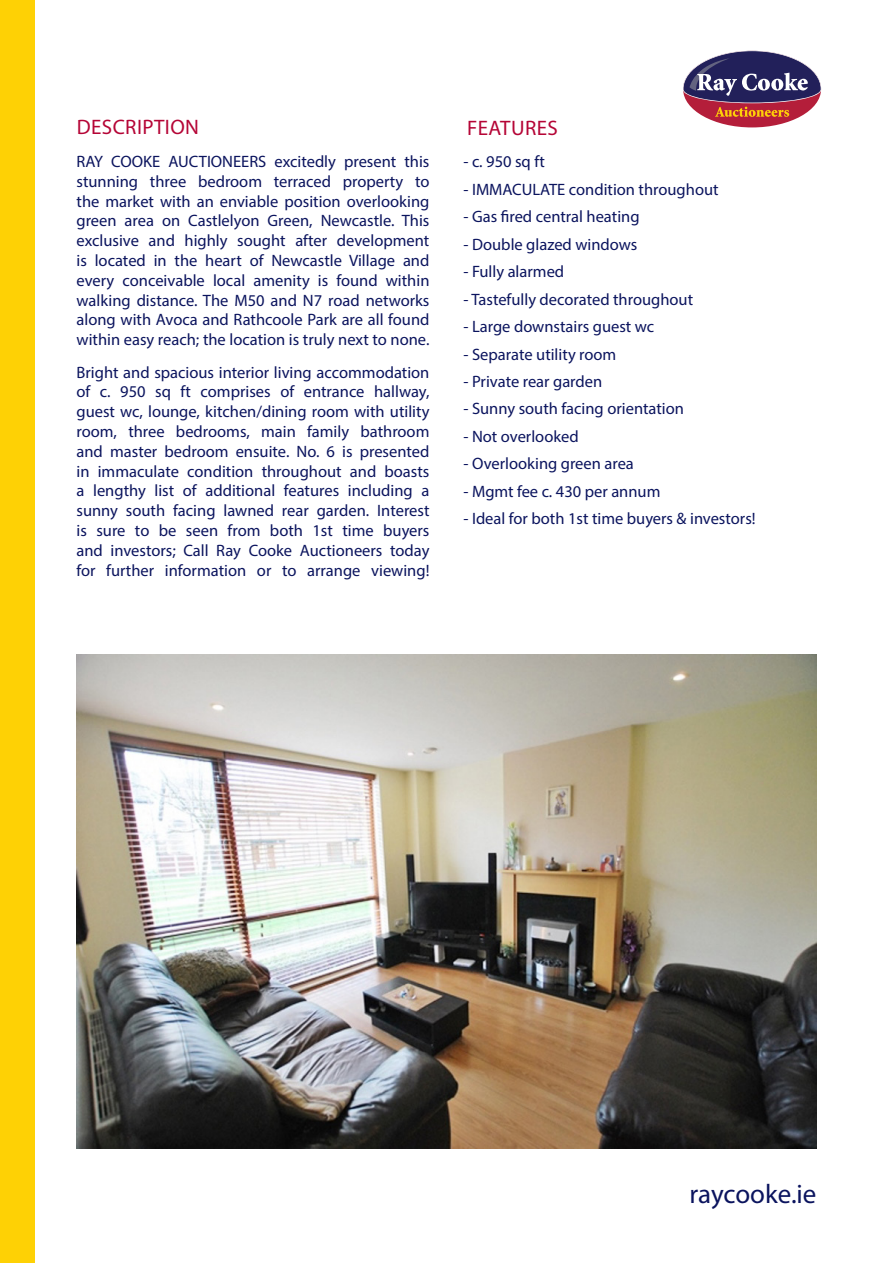
<style>
.page{position:relative;width:893px;height:1263px;background:#fff}
.page>*{position:absolute;margin:0;border:0;box-sizing:border-box;transform-origin:0 0}
.t1{font:27px "Myriad Pro";letter-spacing:-.005em;color:#0b145e}
.RC_Body_Head{font:21px "Myriad Pro";letter-spacing:.02em;color:#b50536}
.RC_Body{font:21px "Myriad Pro";letter-spacing:.02em;color:#b50536}
.RC_Body-2{font:16.5px/19.8px "Myriad Pro";color:#0b145e;text-align:justify}
.RC_Bullets{font:16.5px "Myriad Pro";color:#0b145e}
</style>
<div class="page">
<div style="left:0;top:0;width:34px;height:1263px;background:#fed105"></div>
<div style="left:683px;top:51px;width:138px;height:76px;background:#b41e3a;border-radius:50%"></div>
<svg style="left:683px;top:50px;width:138px;height:67px"></svg>
<img style="left:77px;top:655px;width:739px;height:493px">
<p class="RC_Body_Head" style="left:77px;top:114px;width:124px">DESCRIPTION</p>
<p class="RC_Body-2" style="left:77px;top:151px;width:354px">RAY COOKE AUCTIONEERS excitedly present this stunning three bedroom terraced property to the market with an enviable position overlooking green area on Castlelyon Green, Newcastle. This exclusive and highly sought after development is located in the heart of Newcastle Village and every conceivable local amenity is found within walking distance. The M50 and N7 road networks along with Avoca and Rathcoole Park are all found within easy reach; the location is truly next to none.</p>
<p class="RC_Body-2" style="left:77px;top:362px;width:354px">Bright and spacious interior living accommodation of c. 950 sq ft comprises of entrance hallway, guest wc, lounge, kitchen/dining room with utility room, three bedrooms, main family bathroom and master bedroom ensuite. No. 6 is presented in immaculate condition throughout and boasts a lengthy list of additional features including a sunny south facing lawned rear garden. Interest is sure to be seen from both 1st time buyers and investors; Call Ray Cooke Auctioneers today for further information or to arrange viewing!</p>
<p class="RC_Body" style="left:467px;top:115px;width:92px">FEATURES</p>
<p class="RC_Bullets" style="left:463px;top:152px;width:83px">- c. 950 sq ft</p>
<p class="RC_Bullets" style="left:463px;top:179px;width:257px">- IMMACULATE condition throughout</p>
<p class="RC_Bullets" style="left:463px;top:207px;width:178px">- Gas fired central heating</p>
<p class="RC_Bullets" style="left:463px;top:234px;width:175px">- Double glazed windows</p>
<p class="RC_Bullets" style="left:463px;top:261px;width:102px">- Fully alarmed</p>
<p class="RC_Bullets" style="left:463px;top:289px;width:231px">- Tastefully decorated throughout</p>
<p class="RC_Bullets" style="left:463px;top:316px;width:192px">- Large downstairs guest wc</p>
<p class="RC_Bullets" style="left:463px;top:344px;width:154px">- Separate utility room</p>
<p class="RC_Bullets" style="left:463px;top:371px;width:140px">- Private rear garden</p>
<p class="RC_Bullets" style="left:463px;top:399px;width:222px">- Sunny south facing orientation</p>
<p class="RC_Bullets" style="left:463px;top:426px;width:117px">- Not overlooked</p>
<p class="RC_Bullets" style="left:463px;top:454px;width:172px">- Overlooking green area</p>
<p class="RC_Bullets" style="left:463px;top:481px;width:198px">- Mgmt fee c. 430 per annum</p>
<p class="RC_Bullets" style="left:463px;top:509px;width:294px">- Ideal for both 1st time buyers &amp; investors!</p>
<h1 class="t1" style="left:690px;top:1178px;width:128px">raycooke.ie</h1>
</div>
